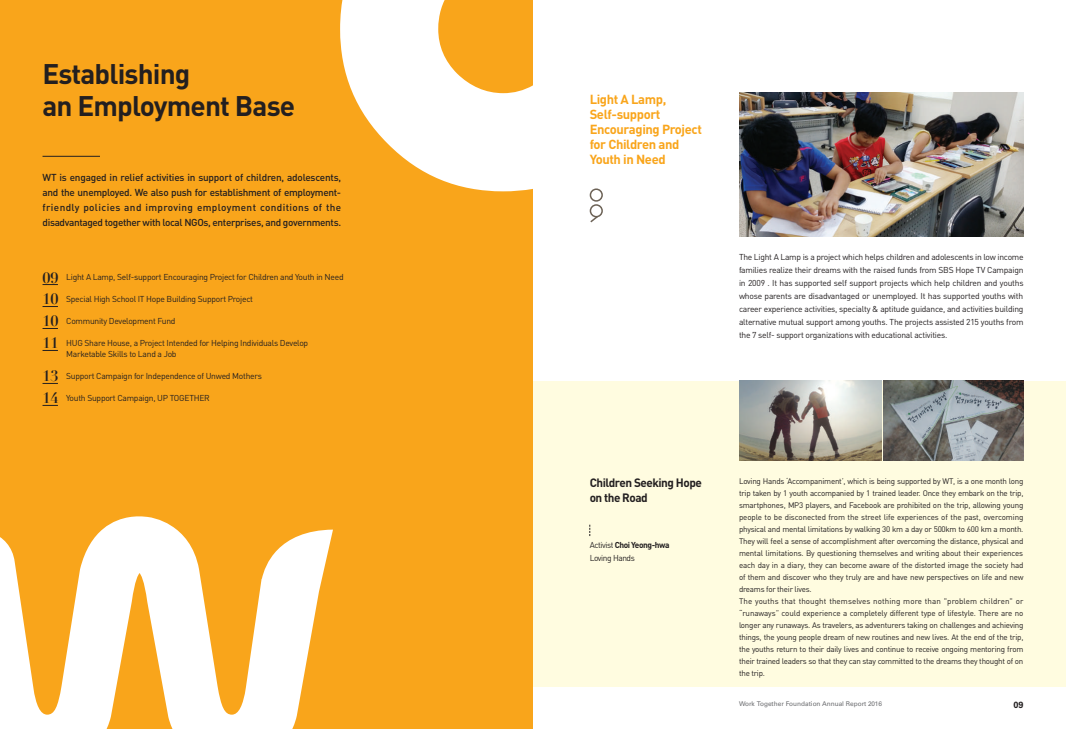
<style>
.page{position:relative;width:1066px;height:729px;background:#fff}
.page>*{position:absolute;margin:0;border:0;box-sizing:border-box;transform-origin:0 0}
.t1{font:700 28px/32px "DIN";letter-spacing:-.03em;color:#231f20}
.t2{font:700 14.6px/22px "Didot";color:#231f20;text-align:justify}
.t3{font:700 13px/15px "DIN";letter-spacing:-.03em;color:#f9a51b}
.t4{font:700 12px/15px "DIN";letter-spacing:-.04em;color:#231f20}
.t5{font:500 10px/15px "DIN";letter-spacing:-.035em;color:#231f20;text-align:justify}
.t6{font:700 9px "Univers LT Std";color:#231f20}
.t7{font:8.5px/13px "DIN";letter-spacing:-.03em;color:#231f20;text-align:justify}
.t8{font:8.5px/13px "DIN";letter-spacing:-.05em;color:#231f20}
.t9{font:8px/12px "DIN";letter-spacing:-.03em;color:#231f20}
.t10{font:6.5px "Univers LT Std";color:#6c6d70}
.s1{font-weight:700}
</style>
<div class="page">
<svg style="left:0;top:0;width:533px;height:729px;fill:#f9a51b"></svg>
<img style="left:739px;top:92px;width:284px;height:144px">
<div style="left:533px;top:380px;width:533px;height:306px;background:#fffce0"></div>
<img style="left:883px;top:380px;width:140px;height:80px">
<img style="left:739px;top:380px;width:142px;height:80px">
<div style="left:590px;top:204px;width:13px;height:13px;border:2px solid #6c6256;border-radius:50%"></div>
<svg style="left:590px;top:214px;width:9px;height:9px"></svg>
<div style="left:590px;top:188px;width:13px;height:14px;border:2px solid #6c6256;border-radius:50%"></div>
<hr style="left:43px;top:156px;width:57px;height:1px;background:#231f20">
<svg style="left:43px;top:284px;width:15px;height:1px"></svg>
<svg style="left:43px;top:306px;width:15px;height:1px"></svg>
<svg style="left:43px;top:328px;width:15px;height:1px"></svg>
<svg style="left:43px;top:350px;width:15px;height:1px"></svg>
<svg style="left:43px;top:383px;width:15px;height:1px"></svg>
<svg style="left:43px;top:405px;width:15px;height:1px"></svg>
<h1 class="t1" style="left:43px;top:57px;width:254px">Establishing<br>an Employment Base</h1>
<p class="t5" style="left:43px;top:169px;width:300px">WT is engaged in relief activities in support of children, adolescents, and the unemployed. We also push for establishment of employment&shy;friendly policies and improving employment conditions of the disadvantaged together with local NGOs, enterprises, and governments.</p>
<h2 class="t2" style="left:43px;top:266px;width:18px">09<br>10<br>10<br>11</h2>
<h2 class="t2" style="left:43px;top:365px;width:18px">13<br>14</h2>
<p class="t7" style="left:66px;top:270px;width:279px">Light A Lamp, Self-support Encouraging Project for Children and Youth in Need</p>
<p class="t7" style="left:66px;top:292px;width:188px">Special High School IT Hope Building Support Project</p>
<p class="t7" style="left:66px;top:314px;width:111px">Community Development Fund</p>
<p class="t7" style="left:66px;top:337px;width:244px;line-height:11px">HUG Share House, a Project Intended for Helping Individuals Develop<br>Marketable Skills to Land a Job</p>
<p class="t7" style="left:66px;top:369px;width:197px">Support Campaign for Independence of Unwed Mothers</p>
<p class="t7" style="left:66px;top:391px;width:145px">Youth Support Campaign, UP TOGETHER</p>
<h3 class="t3" style="left:590px;top:91px;width:114px">Light A Lamp,<br>Self-support<br>Encouraging Project for Children and<br>Youth in Need</h3>
<p class="t7" style="left:739px;top:250px;width:286px">The Light A Lamp is a project which helps children and adolescents in low income families realize their dreams with the raised funds from SBS Hope TV Campaign in 2009 . It has supported self support projects which help children and youths whose parents are disadvantaged or unemployed. It has supported youths with career experience activities, specialty &amp; aptitude guidance, and activities building alternative mutual support among youths. The projects assisted 215 youths from the 7 self- support organizations with educational activities.</p>
<h3 class="t4" style="left:590px;top:474px;width:114px">Children Seeking Hope on the Road</h3>
<p class="t9" style="left:739px;top:474px;width:286px">Loving Hands ‘Accompaniment’, which is being supported by WT, is a one month long trip taken by 1 youth accompanied by 1 trained leader. Once they embark on the trip, smartphones, MP3 players, and Facebook are prohibited on the trip, allowing young people to be disconected from the street life experiences of the past, overcoming physical and mental limitations by walking 30 km a day or 500km to 600 km a month.<br>They will feel a sense of accomplishment after overcoming the distance, physical and mental limitations. By questioning themselves and writing about their experiences each day in a diary, they can become aware of the distorted image the society had of them and discover who they truly are and have new perspectives on life and new dreams for their lives.<br>The youths that thought themselves nothing more than "problem children" or “runaways” could experience a completely different type of lifestyle. There are no longer any runaways. As travelers, as adventurers taking on challenges and achieving things, the young people dream of new routines and new lives. At the end of the trip, the youths return to their daily lives and continue to receive ongoing mentoring from their trained leaders so that they can stay committed to the dreams they thought of on the trip.</p>
<p class="t8" style="left:590px;top:538px;width:81px">Activist <span class="s1">Choi Yeong-hwa<br></span>Loving Hands</p>
<p class="t10" style="left:739px;top:699px;width:145px">Work Together Foundation Annual Report 2016</p>
<p class="t6" style="left:1013px;top:699px;width:12px">09</p>
</div>
